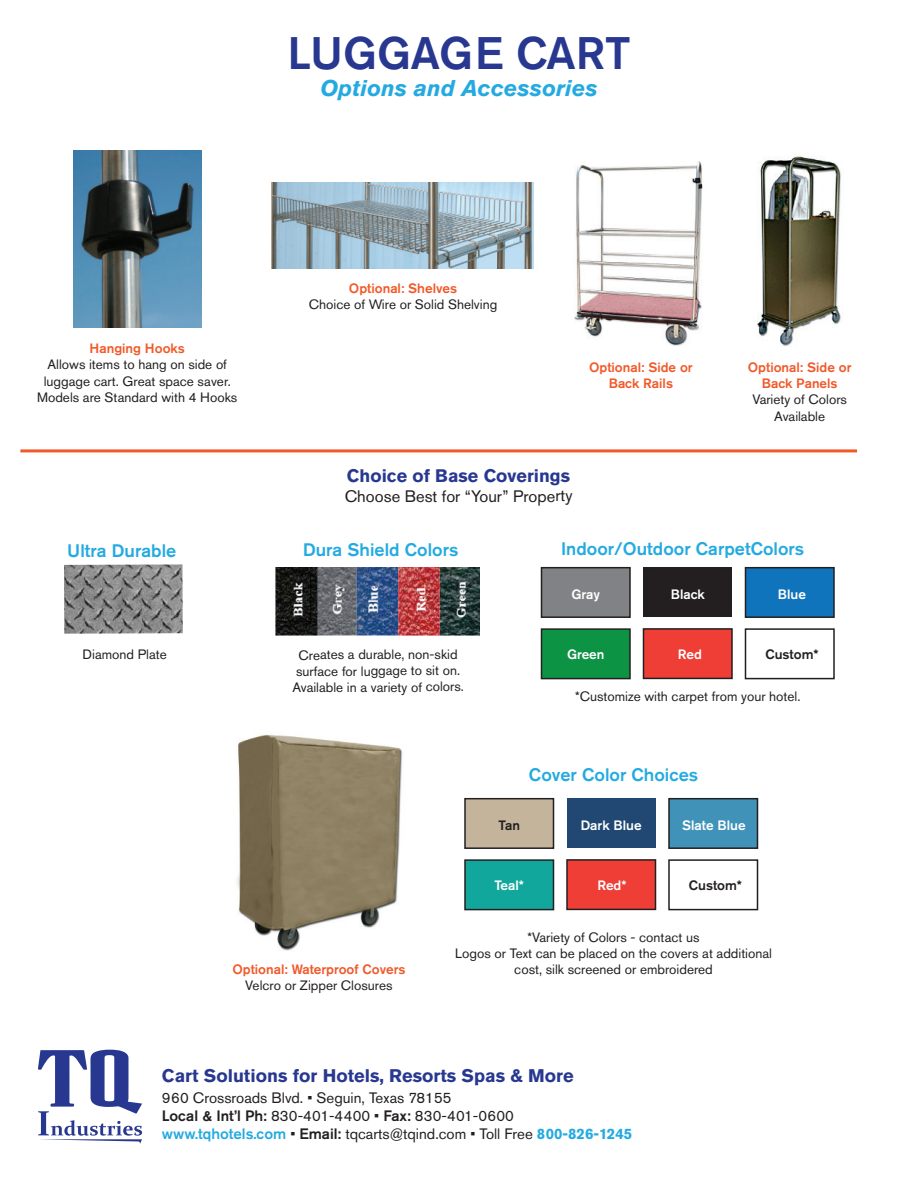
<style>
.page{position:relative;width:918px;height:1188px;background:#fff}
.page>*{position:absolute;margin:0;border:0;box-sizing:border-box;transform-origin:0 0}
.t1{font:500 45.15px "Akzidenz Grotesk Pro";color:#283890}
.t2{font:italic 700 22.65px "Akzidenz Grotesk Pro";color:#24aae1}
.t3{font:700 18.15px "Akzidenz Grotesk Pro";color:#283890}
.t4{font:500 18px "Akzidenz Grotesk Pro";letter-spacing:-.005em;color:#24aae1}
.t5{font:700 18px "Akzidenz Grotesk Pro";letter-spacing:-.005em;color:#283890}
.t6{font:16.5px "Akzidenz Grotesk Pro";letter-spacing:-.005em;color:#231f20}
.t7{font:15px/18px "Akzidenz Grotesk Pro";color:#231f20}
.t8{font:13.5px/16.2px "Akzidenz Grotesk Pro";color:#231f20;text-align:center}
.t9{font:500 13.5px/16.2px "Akzidenz Grotesk Pro";color:#f15929;text-align:center}
.t10{font:500 13.5px "Akzidenz Grotesk Pro";color:#fff}
.t11{font:500 13.5px "Akzidenz Grotesk Pro";color:#231f20}
.s1{font-weight:500}
.s2{font-weight:500;color:#24aae1}
.s3{font-weight:700;color:#24aae1}
</style>
<div class="page">
<svg style="left:38px;top:1050px;width:104px;height:94px"></svg>
<img style="left:74px;top:150px;width:128px;height:178px">
<img style="left:272px;top:183px;width:261px;height:86px">
<img style="left:757px;top:156px;width:84px;height:190px">
<img style="left:574px;top:161px;width:129px;height:185px">
<hr style="left:20px;top:449px;width:837px;height:3px;background:#f15929">
<img style="left:237px;top:734px;width:166px;height:217px">
<img style="left:276px;top:568px;width:204px;height:68px">
<img style="left:64px;top:564px;width:119px;height:70px">
<div style="left:541px;top:567px;width:90px;height:51px;background:#808285;border:2px solid #231f20"></div>
<div style="left:644px;top:568px;width:88px;height:49px;background:#231f20"></div>
<div style="left:745px;top:567px;width:90px;height:51px;background:#1074bc;border:2px solid #231f20"></div>
<div style="left:541px;top:628px;width:90px;height:51px;background:#0d9344;border:2px solid #231f20"></div>
<div style="left:643px;top:628px;width:90px;height:51px;background:#ee3e35;border:2px solid #231f20"></div>
<div style="left:745px;top:628px;width:90px;height:51px;background:#fff;border:2px solid #231f20"></div>
<div style="left:464px;top:798px;width:90px;height:51px;background:#c3b49b;border:2px solid #231f20"></div>
<div style="left:567px;top:799px;width:89px;height:49px;background:#204872"></div>
<div style="left:668px;top:798px;width:90px;height:51px;background:#4092b9;border:2px solid #231f20"></div>
<div style="left:464px;top:859px;width:90px;height:51px;background:#12a79d;border:2px solid #231f20"></div>
<div style="left:566px;top:859px;width:90px;height:51px;background:#ee3e35;border:2px solid #231f20"></div>
<div style="left:668px;top:859px;width:90px;height:51px;background:#fff;border:2px solid #231f20"></div>
<h1 class="t1" style="left:288px;top:24px;width:344px">LUGGAGE CART</h1>
<h2 class="t2" style="left:320px;top:73px;width:279px">Options and Accessories</h2>
<p class="t9" style="left:90px;top:340px;width:97px">Hanging Hooks</p>
<p class="t8" style="left:37px;top:357px;width:202px">Allows items to hang on side of luggage cart. Great space saver.<br>Models are Standard with 4 Hooks</p>
<p class="t9" style="left:349px;top:280px;width:110px">Optional: Shelves</p>
<p class="t8" style="left:309px;top:296px;width:190px">Choice of Wire or Solid Shelving</p>
<p class="t9" style="left:589px;top:359px;width:105px">Optional: Side or<br>Back Rails</p>
<p class="t9" style="left:748px;top:359px;width:105px">Optional: Side or<br>Back Panels</p>
<p class="t8" style="left:752px;top:392px;width:96px">Variety of Colors<br>Available</p>
<h3 class="t5" style="left:347px;top:464px;width:225px">Choice of Base Coverings</h3>
<p class="t6" style="left:345px;top:485px;width:230px">Choose Best for “Your” Property</p>
<h3 class="t4" style="left:67px;top:539px;width:111px">Ultra Durable</h3>
<h3 class="t4" style="left:303px;top:538px;width:157px">Dura Shield Colors</h3>
<h3 class="t4" style="left:561px;top:537px;width:245px">Indoor/Outdoor CarpetColors</h3>
<p class="t8" style="left:83px;top:646px;width:86px">Diamond Plate</p>
<p class="t8" style="left:292px;top:646px;width:173px">Creates a durable, non-skid surface for luggage to sit on.<br>Available in a variety of colors.</p>
<p class="t10" style="left:571px;top:586px;width:30px">Gray</p>
<p class="t10" style="left:671px;top:586px;width:36px">Black</p>
<p class="t10" style="left:778px;top:586px;width:30px">Blue</p>
<p class="t10" style="left:567px;top:646px;width:39px">Green</p>
<p class="t10" style="left:678px;top:646px;width:26px">Red</p>
<p class="t11" style="left:765px;top:646px;width:55px">Custom*</p>
<p class="t8" style="left:575px;top:688px;width:227px">*Customize with carpet from your hotel.</p>
<h3 class="t4" style="left:529px;top:763px;width:171px">Cover Color Choices</h3>
<p class="t11" style="left:499px;top:817px;width:23px">Tan</p>
<p class="t10" style="left:581px;top:817px;width:62px">Dark Blue</p>
<p class="t10" style="left:682px;top:817px;width:65px">Slate Blue</p>
<p class="t10" style="left:494px;top:877px;width:31px">Teal*</p>
<p class="t10" style="left:597px;top:877px;width:31px">Red*</p>
<p class="t11" style="left:689px;top:877px;width:55px">Custom*</p>
<p class="t9" style="left:232px;top:960px;width:175px">Optional: Waterproof Covers</p>
<p class="t8" style="left:245px;top:977px;width:149px">Velcro or Zipper Closures</p>
<p class="t8" style="left:455px;top:929px;width:318px">*Variety of Colors - contact us<br>Logos or Text can be placed on the covers at additional cost, silk screened or embroidered</p>
<h3 class="t3" style="left:162px;top:1064px;width:413px">Cart Solutions for Hotels, Resorts Spas &amp; More</h3>
<p class="t7" style="left:162px;top:1089px;width:472px">960 Crossroads Blvd. • Seguin, Texas 78155<br><span class="s1">Local &amp; Int’l Ph:</span> 830-401-4400 • <span class="s1">Fax:</span> 830-401-0600 <span class="s2">www.tqhotels.com</span> • <span class="s1">Email:</span> tqcarts@tqind.com • Toll Free <span class="s3">800-826-1245</span></p>
</div>
